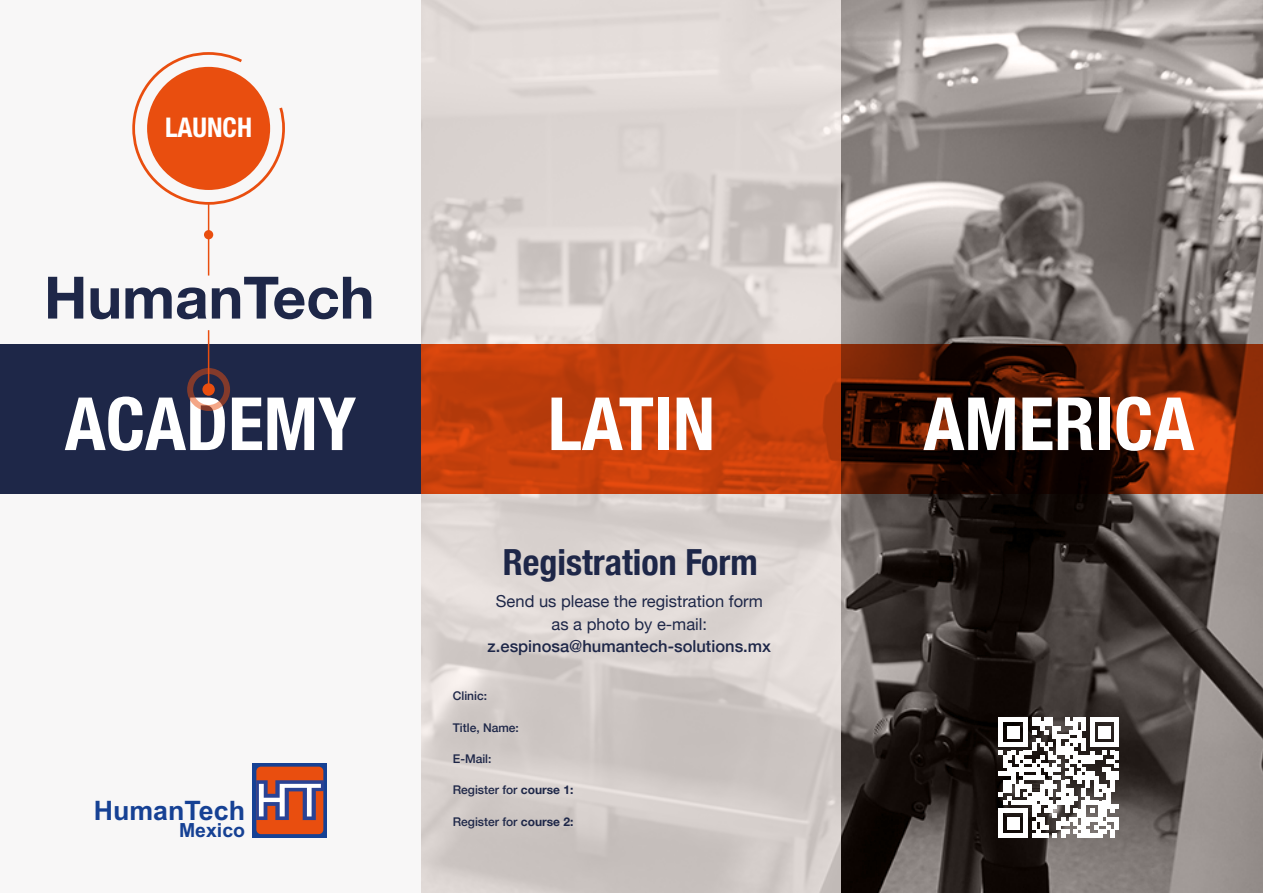
<style>
.page{position:relative;width:1263px;height:893px;background:#fff}
.page>*{position:absolute;margin:0;border:0;box-sizing:border-box;transform-origin:0 0}
.t1{font:700 condensed 73.5px "Helvetica Neue";color:#fff}
.t2{font:700 58.5px "Helvetica Neue";color:#1e2748}
.t3{font:700 condensed 36px "Helvetica Neue";color:#1e2748}
.t4{font:700 condensed 27px "Helvetica Neue";color:#fff}
.t5{font:700 26.85px "Arial";color:#164194}
.t6{font:700 19.5px "Arial";color:#164194}
.t7{font:16.5px/22.5px "Helvetica Neue";color:#1e2748;text-align:center}
.t8{font:500 16.5px "Helvetica Neue";color:#1e2748}
.t9{font:500 12px "Helvetica Neue";color:#1e2748}
.s1{font-weight:700}
</style>
<div class="page">
<img style="left:421px;top:0;width:842px;height:892px">
<div style="left:0;top:0;width:421px;height:893px;background:#f8f7f7"></div>
<svg style="left:421px;top:344px;width:842px;height:150px;background:#8c2c08"></svg>
<div style="left:0;top:344px;width:421px;height:150px;background:#1e2748"></div>
<svg style="left:253px;top:763px;width:74px;height:75px"></svg>
<div style="left:256px;top:767px;width:67px;height:67px;background:#e94e0f;border-radius:5px"></div>
<svg style="left:256px;top:780px;width:68px;height:40px"></svg>
<svg style="left:999px;top:718px;width:120px;height:120px"></svg>
<hr style="left:1115px;top:817px;width:4px;height:13px;background:#fff">
<div style="left:204px;top:230px;width:9px;height:9px;background:#e94e0f;border-radius:50%"></div>
<hr style="left:208px;top:203px;width:1px;height:73px;background:#e94e0f">
<hr style="left:208px;top:330px;width:1px;height:57px;background:#e94e0f">
<div style="left:202px;top:383px;width:13px;height:13px;background:#e94e0f;border-radius:50%"></div>
<div style="left:187px;top:368px;width:43px;height:43px;border:6px solid #e94e0f;border-radius:50%"></div>
<svg style="left:132px;top:52px;width:153px;height:153px"></svg>
<div style="left:147px;top:67px;width:123px;height:123px;background:#e94e0f;border-radius:50%"></div>
<h3 class="t4" style="left:165px;top:105px;width:89px">LAUNCH</h3>
<h2 class="t2" style="left:44px;top:252px;width:332px">HumanTech</h2>
<h1 class="t1" style="left:65px;top:363px;width:293px">ACADEMY</h1>
<h1 class="t1" style="left:548px;top:363px;width:169px">LATIN</h1>
<h1 class="t1" style="left:923px;top:363px;width:272px">AMERICA</h1>
<h3 class="t5" style="left:94px;top:792px;width:153px">HumanTech</h3>
<h3 class="t6" style="left:179px;top:817px;width:68px">Mexico</h3>
<h3 class="t3" style="left:503px;top:532px;width:256px">Registration Form</h3>
<h3 class="t7" style="left:496px;top:591px;width:268px">Send us please the registration form as a photo by e-mail:</h3>
<h3 class="t8" style="left:488px;top:633px;width:285px">z.espinosa@humantech-solutions.mx</h3>
<p class="t9" style="left:453px;top:686px;width:36px">Clinic:</p>
<p class="t9" style="left:453px;top:718px;width:68px">Title, Name:</p>
<p class="t9" style="left:453px;top:749px;width:40px">E-Mail:</p>
<p class="t9" style="left:453px;top:780px;width:122px">Register for <span class="s1">course 1:</span></p>
<p class="t9" style="left:453px;top:812px;width:122px">Register for <span class="s1">course 2:</span></p>
</div>
